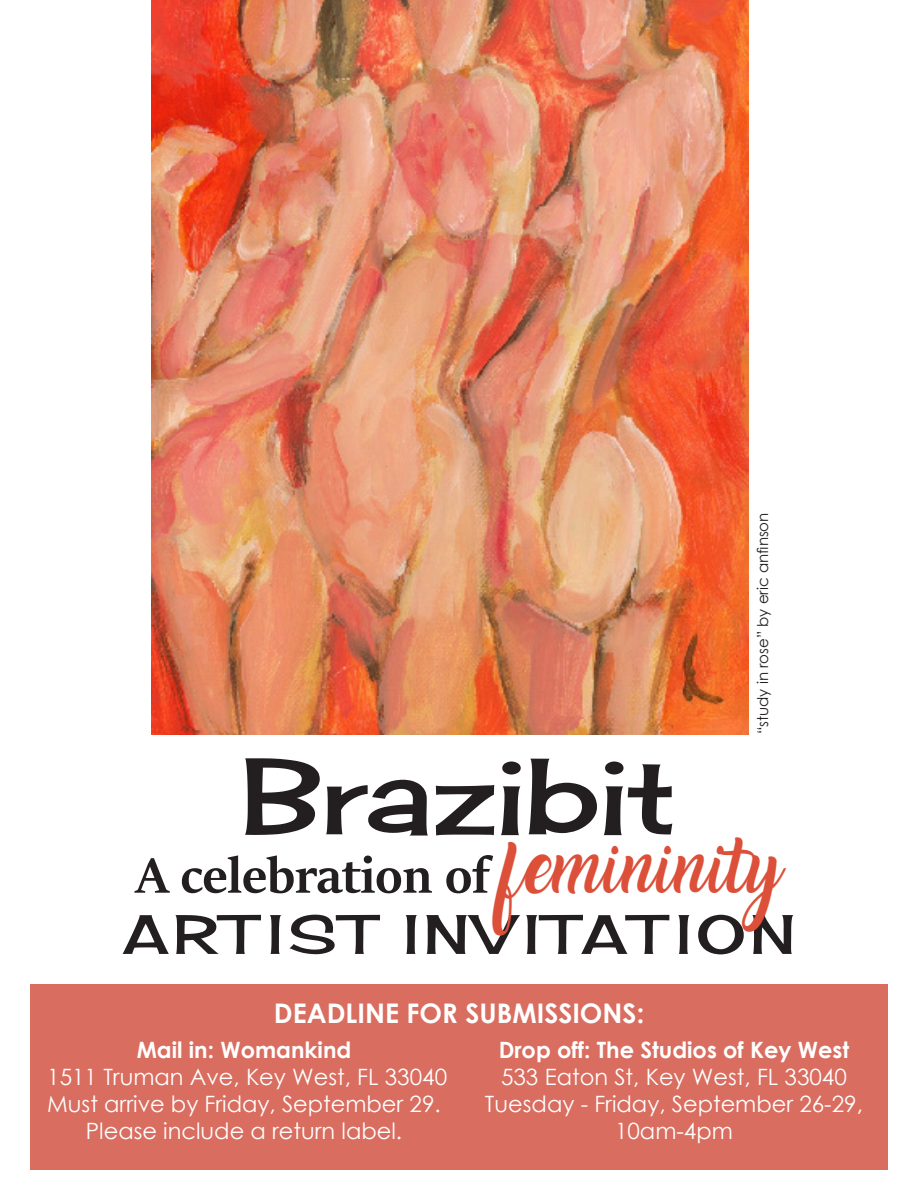
<style>
.page{position:relative;width:918px;height:1188px;background:#fff}
.page>*{position:absolute;margin:0;border:0;box-sizing:border-box;transform-origin:0 0}
.t1{font:105px "Cherry Cream Soda";color:#231f20}
.t2{font:700 55.5px "Sitka Banner";color:#231f20}
.t3{font:54px "Cherry Cream Soda";letter-spacing:.1em;color:#231f20}
.t4{font:700 27px "Century Gothic";color:#fff}
.t5{font:22.5px/27px "Century Gothic";color:#fff;text-align:center}
.t6{font:700 22.5px "Century Gothic";color:#fff}
.t7{font:15px "Century Gothic";color:#231f20}
.s1{font-family:"Amarillo";font-weight:400;font-size:49.5px;color:#dc4f39}
</style>
<div class="page">
<div style="left:30px;top:984px;width:858px;height:186px;background:#d96d5f"></div>
<img style="left:151px;top:0;width:598px;height:734px">
<p class="t7" style="left:752px;top:734px;width:223px;rotate:-90deg">“study in rose” by eric anfinson</p>
<p class="t1" style="left:242px;top:731px;width:436px">Brazibit</p>
<p class="t2" style="left:136px;top:836px;width:647px">A celebration of <span class="s1">FEMININITY</span></p>
<p class="t3" style="left:123px;top:901px;width:674px">ART IST INVITAT ION</p>
<p class="t4" style="left:274px;top:996px;width:372px">DEADLINE FOR SUBMISSIONS:</p>
<p class="t6" style="left:137px;top:1036px;width:216px">Mail in: Womankind</p>
<p class="t5" style="left:47px;top:1063px;width:401px">1511 Truman Ave, Key West, FL 33040</p>
<p class="t5" style="left:47px;top:1090px;width:395px">Must arrive by Friday, September 29.<br>Please include a return label.</p>
<p class="t6" style="left:499px;top:1036px;width:352px">Drop off: The Studios of Key West</p>
<p class="t5" style="left:501px;top:1063px;width:347px">533 Eaton St, Key West, FL 33040</p>
<p class="t5" style="left:485px;top:1090px;width:379px">Tuesday - Friday, September 26-29,<br>10am-4pm</p>
</div>
